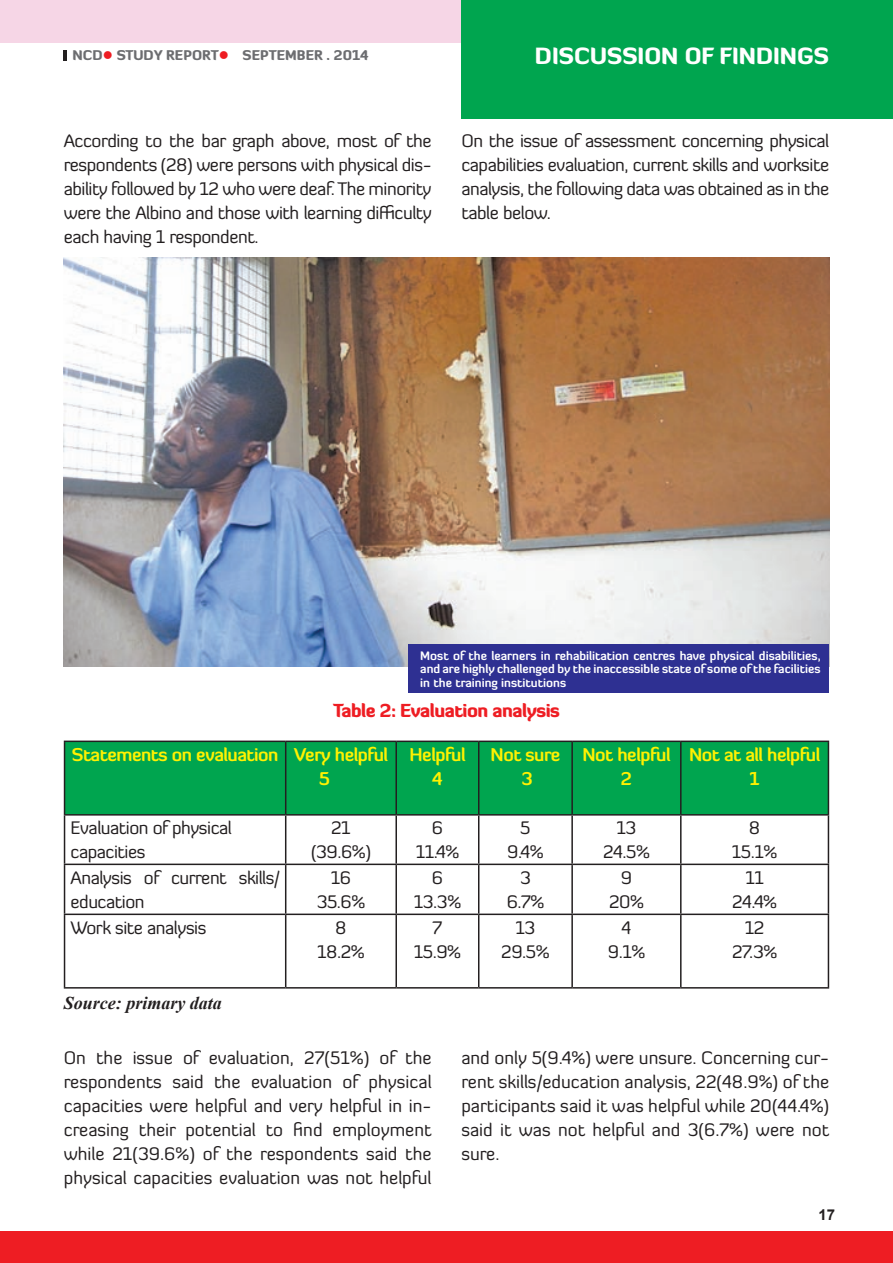
<style>
.page{position:relative;width:893px;height:1263px;background:#fff}
.page>*{position:absolute;margin:0;border:0;box-sizing:border-box;transform-origin:0 0}
.t1{font:900 22.5px "Diavlo";color:#fff}
.t2{font:18px/24px "Diavlo";letter-spacing:-.025em;color:#231f20;text-align:center}
.t3{font:700 18px/24px "Diavlo";letter-spacing:-.025em;color:#fff101;text-align:center}
.t4{font:900 18px "Diavlo";letter-spacing:-.025em;color:#ee1d23}
.t5{font:italic 700 18px "Times New Roman";color:#231f20}
.t6{font:700 15px "Arial";color:#231f20}
.t7{font:900 13.5px "Diavlo";color:#6c6d70}
.t8{font:700 12px/13.5px "Diavlo";color:#fff;text-align:justify}
.s1{color:#ee1d23}
</style>
<div class="page">
<div style="left:0;top:0;width:893px;height:43px;background:#f6d6e6"></div>
<div style="left:0;top:1231px;width:893px;height:32px;background:#ee1d23"></div>
<svg style="left:64px;top:50px;width:3px;height:11px"></svg>
<div style="left:461px;top:0;width:432px;height:118px;background:#00a54f"></div>
<div style="left:65px;top:742px;width:763px;height:72px;background:#00a54f"></div>
<hr style="left:64px;top:740px;width:222px;height:2px;background:#231f20">
<hr style="left:64px;top:742px;width:1px;height:72px;background:#231f20">
<hr style="left:286px;top:740px;width:110px;height:2px;background:#231f20">
<hr style="left:285px;top:742px;width:1px;height:72px;background:#231f20">
<hr style="left:396px;top:740px;width:83px;height:2px;background:#231f20">
<hr style="left:395px;top:742px;width:2px;height:72px;background:#231f20">
<hr style="left:479px;top:740px;width:93px;height:2px;background:#231f20">
<hr style="left:478px;top:742px;width:1px;height:72px;background:#231f20">
<hr style="left:572px;top:740px;width:109px;height:2px;background:#231f20">
<hr style="left:571px;top:742px;width:2px;height:72px;background:#231f20">
<hr style="left:681px;top:740px;width:148px;height:2px;background:#231f20">
<hr style="left:680px;top:742px;width:2px;height:72px;background:#231f20">
<hr style="left:828px;top:742px;width:1px;height:72px;background:#231f20">
<hr style="left:64px;top:814px;width:222px;height:1px;background:#231f20">
<hr style="left:64px;top:815px;width:1px;height:48px;background:#231f20">
<hr style="left:286px;top:814px;width:110px;height:1px;background:#231f20">
<hr style="left:285px;top:815px;width:1px;height:48px;background:#231f20">
<hr style="left:396px;top:814px;width:83px;height:1px;background:#231f20">
<hr style="left:395px;top:815px;width:2px;height:48px;background:#231f20">
<hr style="left:479px;top:814px;width:93px;height:1px;background:#231f20">
<hr style="left:478px;top:815px;width:1px;height:48px;background:#231f20">
<hr style="left:572px;top:814px;width:109px;height:1px;background:#231f20">
<hr style="left:571px;top:815px;width:2px;height:48px;background:#231f20">
<hr style="left:681px;top:814px;width:148px;height:1px;background:#231f20">
<hr style="left:680px;top:815px;width:2px;height:48px;background:#231f20">
<hr style="left:828px;top:815px;width:1px;height:48px;background:#231f20">
<hr style="left:64px;top:863px;width:222px;height:2px;background:#231f20">
<hr style="left:64px;top:865px;width:1px;height:48px;background:#231f20">
<hr style="left:286px;top:863px;width:110px;height:2px;background:#231f20">
<hr style="left:285px;top:865px;width:1px;height:48px;background:#231f20">
<hr style="left:396px;top:863px;width:83px;height:2px;background:#231f20">
<hr style="left:395px;top:865px;width:2px;height:48px;background:#231f20">
<hr style="left:479px;top:863px;width:93px;height:2px;background:#231f20">
<hr style="left:478px;top:865px;width:1px;height:48px;background:#231f20">
<hr style="left:572px;top:863px;width:109px;height:2px;background:#231f20">
<hr style="left:571px;top:865px;width:2px;height:48px;background:#231f20">
<hr style="left:681px;top:863px;width:148px;height:2px;background:#231f20">
<hr style="left:680px;top:865px;width:2px;height:48px;background:#231f20">
<hr style="left:828px;top:865px;width:1px;height:48px;background:#231f20">
<hr style="left:64px;top:913px;width:222px;height:2px;background:#231f20">
<hr style="left:64px;top:915px;width:1px;height:72px;background:#231f20">
<hr style="left:286px;top:913px;width:110px;height:2px;background:#231f20">
<hr style="left:285px;top:915px;width:1px;height:72px;background:#231f20">
<hr style="left:396px;top:913px;width:83px;height:2px;background:#231f20">
<hr style="left:395px;top:915px;width:2px;height:72px;background:#231f20">
<hr style="left:479px;top:913px;width:93px;height:2px;background:#231f20">
<hr style="left:478px;top:915px;width:1px;height:72px;background:#231f20">
<hr style="left:572px;top:913px;width:109px;height:2px;background:#231f20">
<hr style="left:571px;top:915px;width:2px;height:72px;background:#231f20">
<hr style="left:681px;top:913px;width:148px;height:2px;background:#231f20">
<hr style="left:680px;top:915px;width:2px;height:72px;background:#231f20">
<hr style="left:828px;top:915px;width:1px;height:72px;background:#231f20">
<hr style="left:64px;top:987px;width:222px;height:1px;background:#231f20">
<hr style="left:286px;top:987px;width:110px;height:1px;background:#231f20">
<hr style="left:396px;top:987px;width:83px;height:1px;background:#231f20">
<hr style="left:479px;top:987px;width:93px;height:1px;background:#231f20">
<hr style="left:572px;top:987px;width:109px;height:1px;background:#231f20">
<hr style="left:681px;top:987px;width:148px;height:1px;background:#231f20">
<img style="left:64px;top:258px;width:765px;height:408px">
<div style="left:408px;top:645px;width:420px;height:48px;background:#2e3092"></div>
<p class="t7" style="left:73px;top:47px;width:297px">NCD<span class="s1">●</span> STUDY REPORT<span class="s1">●</span> SEPTEMBER . 2014</p>
<p class="t1" style="left:535px;top:42px;width:296px">DISCUSSION OF FINDINGS</p>
<p class="t2" style="left:64px;top:128px;width:369px;text-align:justify">According to the bar graph above, most of the respondents (28) were persons with physical dis&shy;ability followed by 12 who were deaf. The minority were the Albino and those with learning difficulty each having 1 respondent.</p>
<p class="t2" style="left:461px;top:128px;width:369px;text-align:justify">On the issue of assessment concerning physical capabilities evaluation, current skills and worksite analysis, the following data was obtained as in the table below.</p>
<p class="t8" style="left:420px;top:648px;width:402px">Most of the learners in rehabilitation centres have physical disabilities, and are highly challenged by the inaccessible state of some of the facilities in the training institutions</p>
<p class="t4" style="left:333px;top:698px;width:228px">Table 2: Evaluation analysis</p>
<p class="t3" style="left:319px;top:742px;width:70px;text-align:left;text-indent:-247px">Statements on evaluation Very helpful<br>5</p>
<p class="t3" style="left:409px;top:742px;width:57px">Helpful<br>4</p>
<p class="t3" style="left:491px;top:742px;width:71px">Not sure<br>3</p>
<p class="t3" style="left:582px;top:742px;width:90px">Not helpful<br>2</p>
<p class="t3" style="left:689px;top:742px;width:133px">Not at all helpful<br>1</p>
<p class="t2" style="left:71px;top:816px;width:163px;text-align:left">Evaluation of physical capacities</p>
<p class="t2" style="left:311px;top:816px;width:61px">21 (39.6%)</p>
<p class="t2" style="left:416px;top:816px;width:45px">6<br>11.4%</p>
<p class="t2" style="left:507px;top:816px;width:38px">5<br>9.4%</p>
<p class="t2" style="left:603px;top:816px;width:48px">13<br>24.5%</p>
<p class="t2" style="left:732px;top:816px;width:47px">8<br>15.1%</p>
<p class="t2" style="left:71px;top:865px;width:211px;text-align:left">Analysis of current skills/ education</p>
<p class="t2" style="left:317px;top:865px;width:50px">16<br>35.6%</p>
<p class="t2" style="left:414px;top:865px;width:49px">6<br>13.3%</p>
<p class="t2" style="left:507px;top:865px;width:39px">3<br>6.7%</p>
<p class="t2" style="left:609px;top:865px;width:36px">9<br>20%</p>
<p class="t2" style="left:732px;top:865px;width:46px">11<br>24.4%</p>
<p class="t2" style="left:71px;top:915px;width:137px">Work site analysis</p>
<p class="t2" style="left:317px;top:915px;width:49px">8<br>18.2%</p>
<p class="t2" style="left:414px;top:915px;width:49px">7<br>15.9%</p>
<p class="t2" style="left:501px;top:915px;width:50px">13<br>29.5%</p>
<p class="t2" style="left:608px;top:915px;width:39px">4<br>9.1%</p>
<p class="t2" style="left:732px;top:915px;width:47px">12<br>27.3%</p>
<p class="t5" style="left:64px;top:991px;width:160px">Source: primary data</p>
<p class="t2" style="left:64px;top:1045px;width:369px;text-align:justify">On the issue of evaluation, 27(51%) of the respondents said the evaluation of physical capacities were helpful and very helpful in in&shy;creasing their potential to find employment while 21(39.6%) of the respondents said the physical capacities evaluation was not helpful</p>
<p class="t2" style="left:461px;top:1045px;width:369px;text-align:justify">and only 5(9.4%) were unsure. Concerning cur&shy;rent skills/education analysis, 22(48.9%) of the participants said it was helpful while 20(44.4%) said it was not helpful and 3(6.7%) were not sure.</p>
<p class="t6" style="left:818px;top:1204px;width:18px">17</p>
</div>
